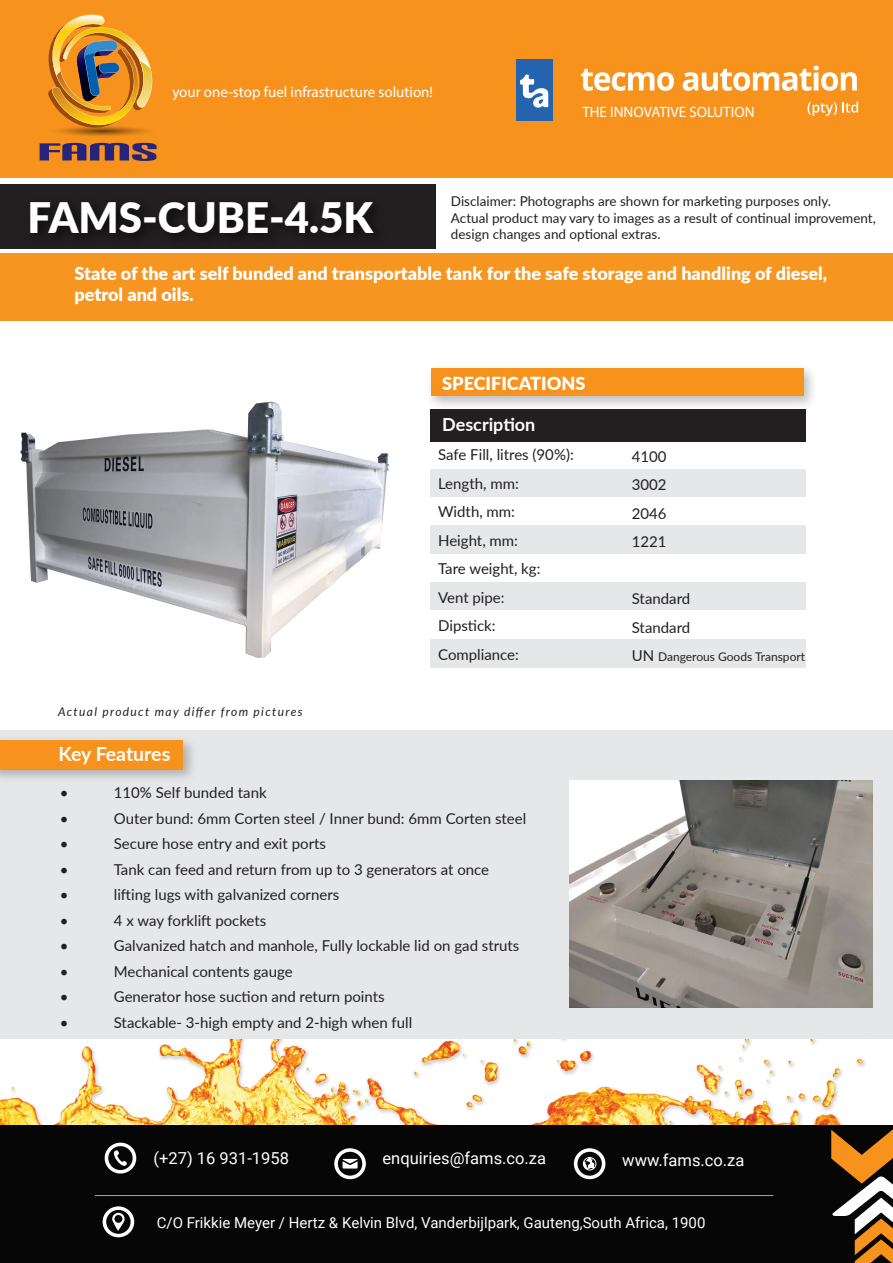
<style>
.page{position:relative;width:893px;height:1263px;background:#fff}
.page>*{position:absolute;margin:0;border:0;box-sizing:border-box;transform-origin:0 0}
.t1{font:900 42px "Lato";color:#fff}
.t2{font:700 19.5px "Lato";letter-spacing:-.005em;color:#fff}
.t3{font:900 18px/21.6px "Lato";color:#fff}
.t4{font:700 18px "Lato";color:#fff}
.t5{font:16.5px "Roboto";color:#fff}
.t6{font:15px/28.5px "Lato";color:#231f20}
.t7{font:15px "Roboto";color:#fff}
.t8{font:15px "Myriad Pro";color:#fff}
.t9{font:13.5px/16.5px "Lato";color:#231f20}
.t10{font:italic 12px "Lato";letter-spacing:.11em;color:#231f20}
.t11{font:12px "Lato";color:#231f20}
.s1{font-size:15px}
</style>
<div class="page">
<img style="left:0;top:1039px;width:892px;height:87px">
<div style="left:0;top:184px;width:435px;height:65px;background:#231f20"></div>
<div style="left:0;top:254px;width:893px;height:67px;background:#f79521"></div>
<div style="left:0;top:0;width:893px;height:178px;background:#f7931d"></div>
<div style="left:0;top:1126px;width:893px;height:137px;background:#050605"></div>
<svg style="left:334px;top:1148px;width:32px;height:31px"></svg>
<svg style="left:104px;top:1142px;width:33px;height:32px"></svg>
<svg style="left:103px;top:1206px;width:31px;height:31px"></svg>
<svg style="left:574px;top:1148px;width:31px;height:31px"></svg>
<svg style="left:581px;top:69px;width:93px;height:22px"></svg>
<svg style="left:683px;top:66px;width:174px;height:25px"></svg>
<svg style="left:807px;top:102px;width:51px;height:14px"></svg>
<div style="left:516px;top:59px;width:37px;height:62px;background:#2464af"></div>
<svg style="left:520px;top:74px;width:28px;height:34px"></svg>
<svg style="left:46px;top:124px;width:113px;height:13px"></svg>
<svg style="left:48px;top:15px;width:108px;height:114px"></svg>
<svg style="left:40px;top:143px;width:117px;height:18px"></svg>
<svg style="left:831px;top:1129px;width:62px;height:134px"></svg>
<img style="left:19px;top:206px;width:415px;height:48px">
<div style="left:0;top:730px;width:893px;height:309px;background:#e6e7e9"></div>
<img style="left:0;top:741px;width:193px;height:38px">
<div style="left:0;top:740px;width:183px;height:29px;background:#f7931d"></div>
<div style="left:430px;top:469px;width:376px;height:29px;background:#e6e7e9"></div>
<div style="left:430px;top:497px;width:376px;height:29px;background:#fff"></div>
<div style="left:430px;top:525px;width:376px;height:29px;background:#e6e7e9"></div>
<div style="left:430px;top:582px;width:376px;height:28px;background:#e6e7e9"></div>
<img style="left:430px;top:369px;width:383px;height:45px">
<div style="left:431px;top:368px;width:373px;height:28px;background:#f7931d"></div>
<div style="left:430px;top:409px;width:375px;height:33px;background:#231f20"></div>
<div style="left:430px;top:639px;width:376px;height:28px;background:#e6e7e9"></div>
<hr style="left:95px;top:1195px;width:678px;height:1px;background:#f7931d">
<img style="left:20px;top:401px;width:369px;height:257px">
<img style="left:570px;top:781px;width:302px;height:226px">
<p class="t8" style="left:172px;top:83px;width:262px">your one-stop fuel infrastructure solution!</p>
<p class="t8" style="left:582px;top:102px;width:174px">THE INNOVATIVE SOLUTION</p>
<h1 class="t1" style="left:28px;top:186px;width:347px">FAMS-CUBE-4.5K</h1>
<p class="t9" style="left:451px;top:193px;width:426px">Disclaimer: Photographs are shown for marketing purposes only.<br>Actual product may vary to images as a result of continual improvement, design changes and optional extras.</p>
<p class="t3" style="left:75px;top:261px;width:754px">State of the art self bunded and transportable tank for the safe storage and handling of diesel, petrol and oils.</p>
<p class="t10" style="left:58px;top:703px;width:246px">Actual product may differ from pictures</p>
<p class="t3" style="left:442px;top:371px;width:145px">SPECIFICATIONS</p>
<p class="t4" style="left:442px;top:411px;width:95px">Description</p>
<p class="t6" style="left:438px;top:440px;width:137px">Safe Fill, litres (90%):<br>Length, mm:<br>Width, mm:<br>Height, mm:<br>Tare weight, kg:<br>Vent pipe:<br>Dipstick:<br>Compliance:</p>
<p class="t6" style="left:632px;top:441px;width:36px;text-align:justify">4100<br>3002<br>2046<br>1221</p>
<p class="t6" style="left:632px;top:584px;width:60px">Standard<br>Standard</p>
<p class="t11" style="left:632px;top:648px;width:175px"><span class="s1">UN</span> Dangerous Goods Transport</p>
<h2 class="t2" style="left:58px;top:739px;width:113px">Key Features</h2>
<p class="t6" style="left:60px;top:778px;width:10px">•</p>
<p class="t6" style="left:114px;top:778px;width:154px">110% Self bunded tank</p>
<p class="t6" style="left:60px;top:803px;width:10px">•</p>
<p class="t6" style="left:114px;top:803px;width:414px">Outer bund: 6mm Corten steel / Inner bund: 6mm Corten steel</p>
<p class="t6" style="left:60px;top:829px;width:10px">•</p>
<p class="t6" style="left:114px;top:829px;width:214px">Secure hose entry and exit ports</p>
<p class="t6" style="left:60px;top:854px;width:10px">•</p>
<p class="t6" style="left:114px;top:854px;width:377px">Tank can feed and return from up to 3 generators at once</p>
<p class="t6" style="left:60px;top:880px;width:10px">•</p>
<p class="t6" style="left:114px;top:880px;width:227px">lifting lugs with galvanized corners</p>
<p class="t6" style="left:60px;top:905px;width:10px">•</p>
<p class="t6" style="left:114px;top:905px;width:154px">4 x way forklift pockets</p>
<p class="t6" style="left:60px;top:931px;width:10px">•</p>
<p class="t6" style="left:114px;top:931px;width:407px">Galvanized hatch and manhole, Fully lockable lid on gad struts</p>
<p class="t6" style="left:60px;top:956px;width:10px">•</p>
<p class="t6" style="left:114px;top:956px;width:180px">Mechanical contents gauge</p>
<p class="t6" style="left:60px;top:982px;width:10px">•</p>
<p class="t6" style="left:114px;top:982px;width:272px">Generator hose suction and return points</p>
<p class="t6" style="left:60px;top:1007px;width:10px">•</p>
<p class="t6" style="left:114px;top:1007px;width:300px">Stackable- 3-high empty and 2-high when full</p>
<p class="t5" style="left:153px;top:1147px;width:137px">(+27) 16 931-1958</p>
<p class="t5" style="left:382px;top:1147px;width:165px">enquiries@fams.co.za</p>
<p class="t5" style="left:622px;top:1149px;width:124px">www.fams.co.za</p>
<p class="t7" style="left:157px;top:1212px;width:550px">C/O Frikkie Meyer / Hertz &amp; Kelvin Blvd, Vanderbijlpark, Gauteng,South Africa, 1900</p>
</div>
